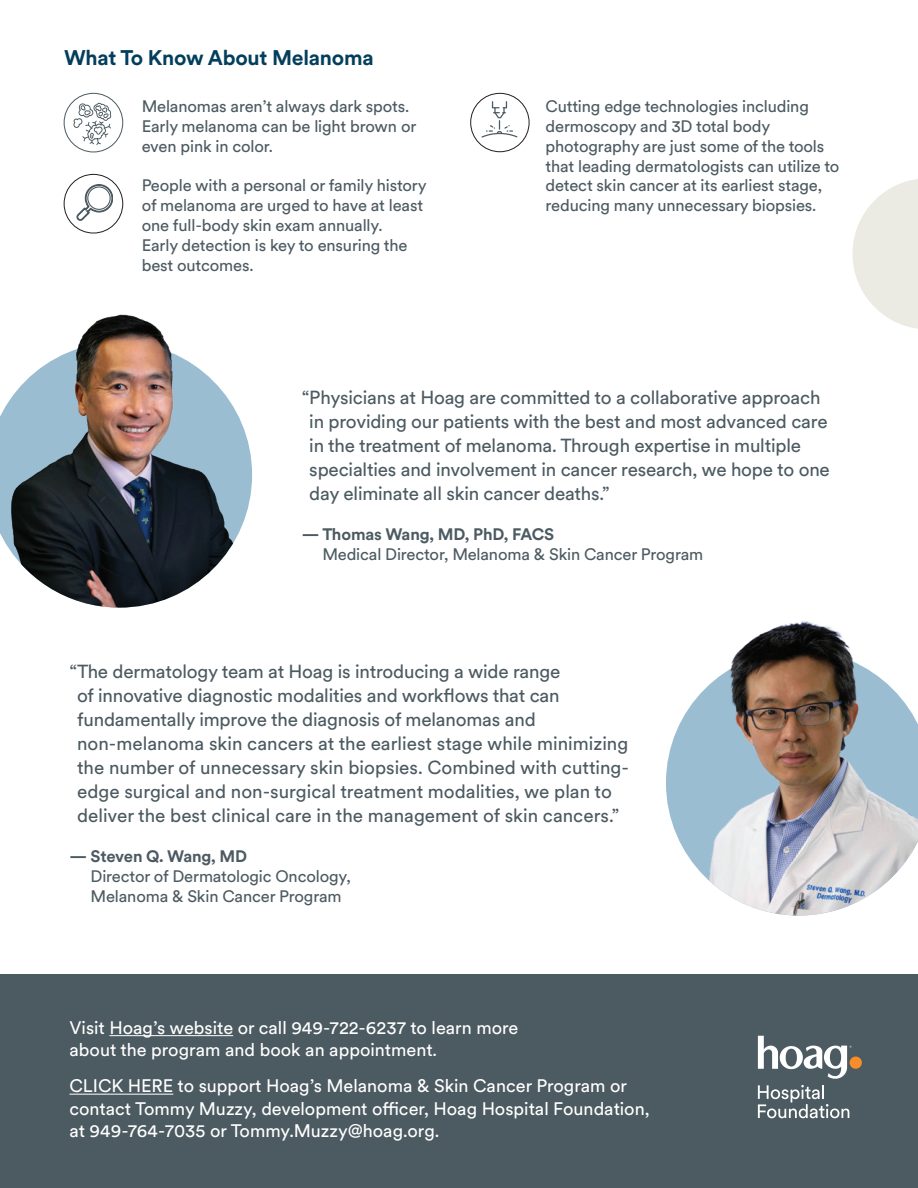
<style>
.page{position:relative;width:918px;height:1188px;background:#fff}
.page>*{position:absolute;margin:0;border:0;box-sizing:border-box;transform-origin:0 0}
.t1{font:700 21px "Circular XX";letter-spacing:-.01em;color:#033e5c}
.t2{font:18.75px/24px "Circular XX";letter-spacing:-.01em;color:#4c5a61}
.t3{font:18px/22.5px "Circular XX";color:#fff}
.t4{font:16.5px/19.8px "Circular XX";letter-spacing:-.01em;color:#4c5a61}
.t5{font:700 16.5px "Circular XX";letter-spacing:-.01em;color:#4c5a61}
</style>
<div class="page">
<div style="left:64px;top:93px;width:59px;height:59px;border:1px solid #4c5a61;border-radius:50%"></div>
<div style="left:470px;top:93px;width:59px;height:59px;border:1px solid #231f20;border-radius:50%"></div>
<div style="left:64px;top:174px;width:59px;height:59px;border:1px solid #231f20;border-radius:50%"></div>
<div style="left:0;top:975px;width:918px;height:213px;background:#4c5a61"></div>
<hr style="left:109px;top:1035px;width:124px;height:1px;background:#fff">
<hr style="left:69px;top:1094px;width:104px;height:1px;background:#fff">
<svg style="left:73px;top:103px;width:38px;height:42px"></svg>
<svg style="left:77px;top:184px;width:36px;height:37px"></svg>
<div style="left:88px;top:187px;width:22px;height:22px;background:#fff;border-radius:50%"></div>
<div style="left:87px;top:186px;width:24px;height:24px;border:1px solid #4c5a61;border-radius:50%"></div>
<svg style="left:481px;top:101px;width:37px;height:37px"></svg>
<svg style="left:758px;top:1085px;width:91px;height:33px"></svg>
<div style="left:850px;top:1057px;width:12px;height:12px;background:#f68c2a;border-radius:50%"></div>
<svg style="left:758px;top:1036px;width:94px;height:43px"></svg>
<img style="left:0;top:314px;width:252px;height:294px">
<img style="left:666px;top:621px;width:252px;height:295px">
<svg style="left:853px;top:179px;width:65px;height:150px"></svg>
<p class="t1" style="left:64px;top:43px;width:311px">What To Know About Melanoma</p>
<p class="t4" style="left:142px;top:96px;width:276px">Melanomas aren’t always dark spots.<br>Early melanoma can be light brown or even pink in color.</p>
<p class="t4" style="left:142px;top:175px;width:286px">People with a personal or family history of melanoma are urged to have at least one full-body skin exam annually.<br>Early detection is key to ensuring the best outcomes.</p>
<p class="t4" style="left:546px;top:96px;width:295px">Cutting edge technologies including dermoscopy and 3D total body photography are just some of the tools that leading dermatologists can utilize to detect skin cancer at its earliest stage, reducing many unnecessary biopsies.</p>
<p class="t2" style="left:309px;top:385px;width:522px;text-indent:-8px">“Physicians at Hoag are committed to a collaborative approach in providing our patients with the best and most advanced care in the treatment of melanoma. Through expertise in multiple specialties and involvement in cancer research, we hope to one day eliminate all skin cancer deaths.”</p>
<p class="t5" style="left:302px;top:523px;width:254px">— Thomas Wang, MD, PhD, FACS</p>
<p class="t4" style="left:322px;top:544px;width:382px">Medical Director, Melanoma &amp; Skin Cancer Program</p>
<p class="t2" style="left:77px;top:659px;width:554px;text-indent:-8px">“The dermatology team at Hoag is introducing a wide range<br>of innovative diagnostic modalities and workflows that can fundamentally improve the diagnosis of melanomas and non-melanoma skin cancers at the earliest stage while minimizing the number of unnecessary skin biopsies. Combined with cutting&shy;edge surgical and non-surgical treatment modalities, we plan to deliver the best clinical care in the management of skin cancers.”</p>
<p class="t5" style="left:69px;top:845px;width:179px">— Steven Q. Wang, MD</p>
<p class="t4" style="left:91px;top:866px;width:262px">Director of Dermatologic Oncology,<br>Melanoma &amp; Skin Cancer Program</p>
<p class="t3" style="left:69px;top:1016px;width:450px">Visit Hoag’s website or call 949-722-6237 to learn more about the program and book an appointment.</p>
<p class="t3" style="left:69px;top:1074px;width:582px">CLICK HERE to support Hoag’s Melanoma &amp; Skin Cancer Program or contact Tommy Muzzy, development officer, Hoag Hospital Foundation, at 949-764-7035 or Tommy.Muzzy@hoag.org.</p>
</div>
